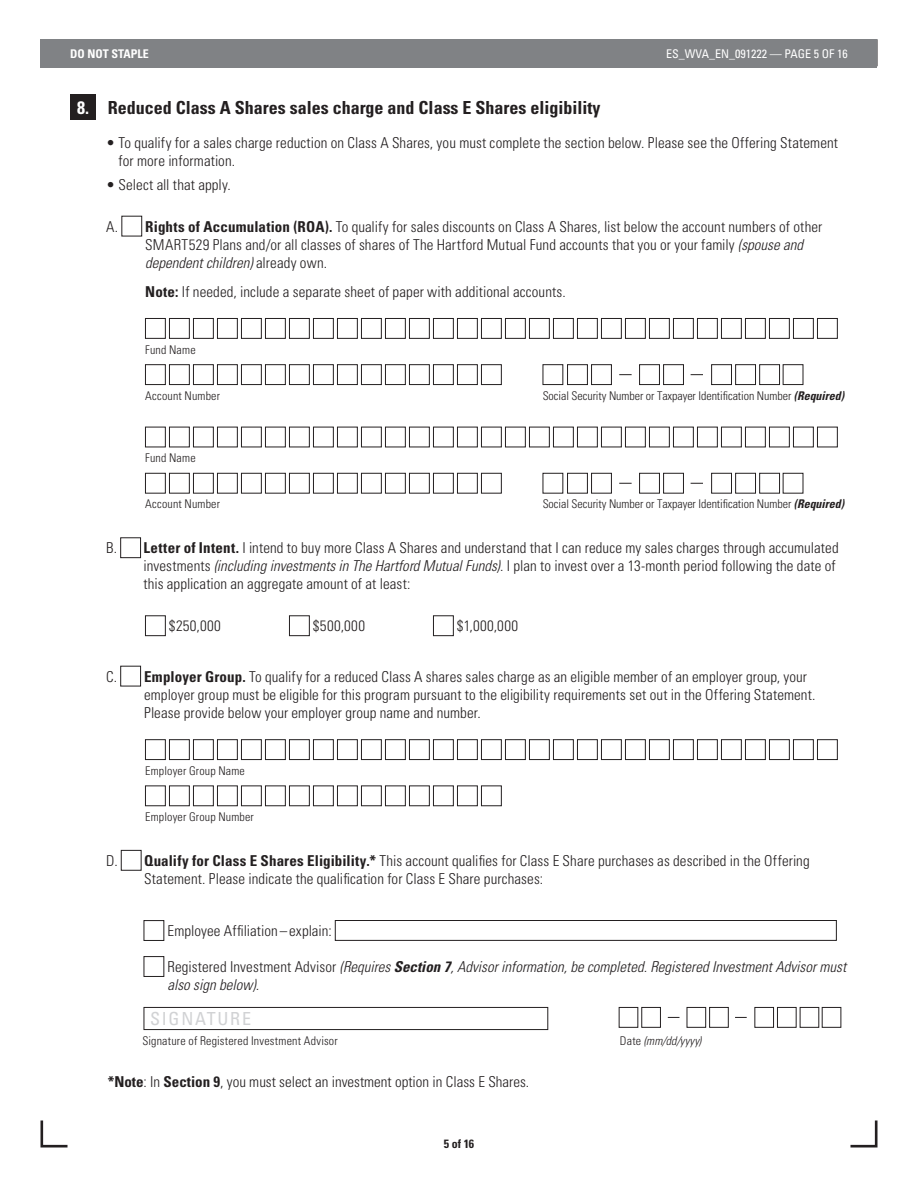
<style>
.page{position:relative;width:918px;height:1188px;background:#fff}
.page>*{position:absolute;margin:0;border:0;box-sizing:border-box;transform-origin:0 0}
.t1{font:700 condensed 18px "Univers LT Std";color:#231f20}
.t2{font:condensed 18px "Univers LT Std";letter-spacing:.1em;color:#d1d2d4}
.t3{font:300 condensed 15px/18px "Univers LT Std";letter-spacing:.005em;color:#231f20}
.t4{font:italic 300 condensed 15px/18px "Univers LT Std";color:#231f20}
.t5{font:300 condensed 12px "Univers LT Std";letter-spacing:.005em;color:#231f20}
.t6{font:condensed 12px "Univers LT Std";color:#fff}
.t7{font:italic 300 condensed 12px "Univers LT Std";letter-spacing:.01em;color:#231f20}
.t8{font:700 condensed 12px "Univers LT Std";color:#fff}
.t9{font:700 condensed 12px "Univers LT Std";color:#231f20}
.s1{color:#fff}
.s2{font-weight:700}
.s3{font-style:italic}
.s4{font-weight:700;font-style:italic}
.s5{font-style:normal}
</style>
<div class="page">
<svg style="left:850px;top:1120px;width:28px;height:28px"></svg>
<svg style="left:40px;top:1120px;width:28px;height:28px"></svg>
<svg style="left:619px;top:374px;width:13px;height:1px"></svg>
<svg style="left:691px;top:374px;width:12px;height:1px"></svg>
<div style="left:144px;top:1007px;width:404px;height:23px;border:1px solid #231f20"></div>
<svg style="left:735px;top:1017px;width:12px;height:1px"></svg>
<div style="left:40px;top:39px;width:838px;height:29px;background:#808285"></div>
<div style="left:70px;top:94px;width:26px;height:26px;background:#231f20"></div>
<div style="left:122px;top:216px;width:20px;height:20px;border:1px solid #231f20"></div>
<svg style="left:145px;top:318px;width:693px;height:21px"></svg>
<div style="left:145px;top:364px;width:21px;height:21px;border:1px solid #231f20"></div>
<div style="left:169px;top:364px;width:21px;height:21px;border:1px solid #231f20"></div>
<div style="left:193px;top:364px;width:21px;height:21px;border:1px solid #231f20"></div>
<div style="left:217px;top:364px;width:21px;height:21px;border:1px solid #231f20"></div>
<div style="left:241px;top:364px;width:21px;height:21px;border:1px solid #231f20"></div>
<div style="left:265px;top:364px;width:21px;height:21px;border:1px solid #231f20"></div>
<div style="left:289px;top:364px;width:21px;height:21px;border:1px solid #231f20"></div>
<div style="left:313px;top:364px;width:21px;height:21px;border:1px solid #231f20"></div>
<div style="left:337px;top:364px;width:21px;height:21px;border:1px solid #231f20"></div>
<div style="left:361px;top:364px;width:21px;height:21px;border:1px solid #231f20"></div>
<div style="left:385px;top:364px;width:21px;height:21px;border:1px solid #231f20"></div>
<div style="left:409px;top:364px;width:21px;height:21px;border:1px solid #231f20"></div>
<div style="left:433px;top:364px;width:21px;height:21px;border:1px solid #231f20"></div>
<div style="left:457px;top:364px;width:21px;height:21px;border:1px solid #231f20"></div>
<div style="left:481px;top:364px;width:21px;height:21px;border:1px solid #231f20"></div>
<svg style="left:542px;top:364px;width:70px;height:21px"></svg>
<div style="left:639px;top:364px;width:21px;height:21px;border:1px solid #231f20"></div>
<div style="left:663px;top:364px;width:21px;height:21px;border:1px solid #231f20"></div>
<div style="left:711px;top:364px;width:21px;height:21px;border:1px solid #231f20"></div>
<div style="left:735px;top:364px;width:21px;height:21px;border:1px solid #231f20"></div>
<div style="left:759px;top:364px;width:21px;height:21px;border:1px solid #231f20"></div>
<div style="left:783px;top:364px;width:20px;height:21px;border:1px solid #231f20"></div>
<svg style="left:145px;top:427px;width:693px;height:20px"></svg>
<svg style="left:145px;top:473px;width:659px;height:21px"></svg>
<div style="left:120px;top:538px;width:21px;height:20px;border:1px solid #231f20"></div>
<div style="left:145px;top:616px;width:21px;height:20px;border:1px solid #231f20"></div>
<div style="left:289px;top:616px;width:21px;height:20px;border:1px solid #231f20"></div>
<div style="left:433px;top:616px;width:21px;height:20px;border:1px solid #231f20"></div>
<div style="left:120px;top:666px;width:21px;height:20px;border:1px solid #231f20"></div>
<svg style="left:145px;top:739px;width:693px;height:21px"></svg>
<svg style="left:145px;top:785px;width:357px;height:21px"></svg>
<div style="left:121px;top:850px;width:20px;height:21px;border:1px solid #231f20"></div>
<svg style="left:143px;top:920px;width:21px;height:57px"></svg>
<div style="left:335px;top:920px;width:502px;height:21px;border:1px solid #231f20"></div>
<div style="left:619px;top:1007px;width:19px;height:21px;border:1px solid #231f20"></div>
<div style="left:641px;top:1007px;width:20px;height:21px;border:1px solid #231f20"></div>
<div style="left:687px;top:1007px;width:19px;height:21px;border:1px solid #231f20"></div>
<div style="left:709px;top:1007px;width:20px;height:21px;border:1px solid #231f20"></div>
<div style="left:755px;top:1007px;width:19px;height:21px;border:1px solid #231f20"></div>
<div style="left:777px;top:1007px;width:19px;height:21px;border:1px solid #231f20"></div>
<div style="left:800px;top:1007px;width:19px;height:21px;border:1px solid #231f20"></div>
<div style="left:822px;top:1007px;width:19px;height:21px;border:1px solid #231f20"></div>
<p class="t8" style="left:70px;top:46px;width:80px">DO NOT STAPLE</p>
<p class="t6" style="left:666px;top:46px;width:183px">ES_WVA_EN_091222 — PAGE 5 OF 16</p>
<h2 class="t1" style="left:77px;top:96px;width:525px"><span class="s1">8.</span> Reduced Class A Shares sales charge and Class E Shares eligibility</h2>
<p class="t3" style="left:119px;top:134px;width:721px;text-indent:-12px">• To qualify for a sales charge reduction on Class A Shares, you must complete the section below. Please see the Offering Statement for more information.</p>
<p class="t3" style="left:106px;top:175px;width:126px">• Select all that apply.</p>
<p class="t3" style="left:145px;top:218px;width:678px;text-indent:-39px">A. <span class="s2">Rights of Accumulation (ROA).</span> To qualify for sales discounts on Class A Shares, list below the account numbers of other<br>SMART529 Plans and/or all classes of shares of The Hartford Mutual Fund accounts that you or your family <span class="s3">(spouse and dependent children)</span> already own.</p>
<p class="t3" style="left:145px;top:282px;width:422px"><span class="s2">Note:</span> If needed, include a separate sheet of paper with additional accounts.</p>
<p class="t5" style="left:145px;top:342px;width:52px">Fund Name</p>
<p class="t5" style="left:145px;top:388px;width:76px">Account Number</p>
<p class="t5" style="left:543px;top:388px;width:303px">Social Security Number or Taxpayer Identification Number <span class="s4">(Required)</span></p>
<p class="t5" style="left:145px;top:451px;width:52px">Fund Name</p>
<p class="t5" style="left:145px;top:497px;width:76px">Account Number</p>
<p class="t5" style="left:543px;top:497px;width:303px">Social Security Number or Taxpayer Identification Number <span class="s4">(Required)</span></p>
<p class="t3" style="left:143px;top:539px;width:697px;text-indent:-37px">B. <span class="s2">Letter of Intent.</span> I intend to buy more Class A Shares and understand that I can reduce my sales charges through accumulated investments <span class="s3">(including investments in The Hartford Mutual Funds)</span>. I plan to invest over a 13-month period following the date of this application an aggregate amount of at least:</p>
<p class="t3" style="left:169px;top:617px;width:53px">$250,000</p>
<p class="t3" style="left:313px;top:617px;width:54px">$500,000</p>
<p class="t3" style="left:457px;top:617px;width:63px">$1,000,000</p>
<p class="t3" style="left:144px;top:668px;width:673px;text-indent:-38px">C. <span class="s2">Employer Group.</span> To qualify for a reduced Class A shares sales charge as an eligible member of an employer group, your employer group must be eligible for this program pursuant to the eligibility requirements set out in the Offering Statement.<br>Please provide below your employer group name and number.</p>
<p class="t5" style="left:145px;top:763px;width:101px">Employer Group Name</p>
<p class="t5" style="left:145px;top:810px;width:110px">Employer Group Number</p>
<p class="t3" style="left:144px;top:852px;width:667px;text-indent:-38px">D. <span class="s2">Qualify for Class E Shares Eligibility.*</span> This account qualifies for Class E Share purchases as described in the Offering<br>Statement. Please indicate the qualification for Class E Share purchases:</p>
<p class="t3" style="left:167px;top:922px;width:166px">Employee Affiliation – explain:</p>
<p class="t4" style="left:167px;top:958px;width:680px"><span class="s5">Registered Investment Advisor</span> (Requires <span class="s2">Section 7</span>, Advisor information, be completed. Registered Investment Advisor must also sign below).</p>
<p class="t2" style="left:150px;top:1007px;width:103px">SIGNATURE</p>
<p class="t5" style="left:143px;top:1033px;width:197px">Signature of Registered Investment Advisor</p>
<p class="t7" style="left:620px;top:1033px;width:83px"><span class="s5">Date</span> (mm/dd/yyyy)</p>
<p class="t3" style="left:108px;top:1073px;width:423px"><span class="s2">*Note</span>: In <span class="s2">Section 9</span>, you must select an investment option in Class E Shares.</p>
<p class="t9" style="left:444px;top:1136px;width:32px">5 of 16</p>
</div>
